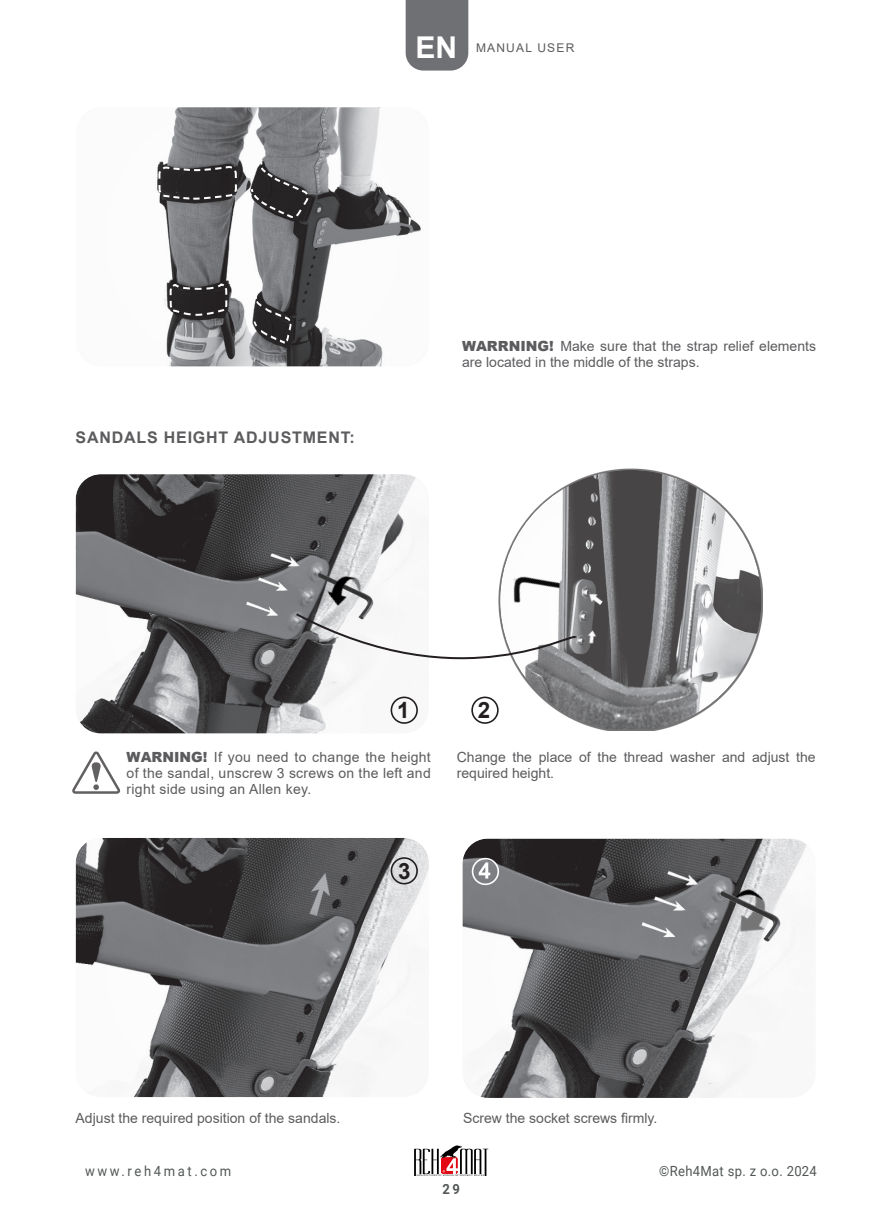
<style>
.page{position:relative;width:874px;height:1225px;background:#fff}
.page>*{position:absolute;margin:0;border:0;box-sizing:border-box;transform-origin:0 0}
.t1{font:700 30px "Arial";color:#fff}
.t2{font:700 22.4px "Arial";color:#231f20}
.t3{font:700 16px "Arial";letter-spacing:.05em;color:#5c5c5f}
.t4{font:14px/16px "Arial";color:#5c5c5f}
.t5{font:14px "Roboto";letter-spacing:.025em;color:#535757;scale:.93 1}
.t6{font:14px "Roboto";letter-spacing:.2em;color:#535757;scale:.93 1}
.t7{font:700 14px "Roboto";color:#535757;scale:.93 1}
.t8{font:12px "Arial";letter-spacing:.1em;color:#5c5c5f}
.s1{font-weight:900}
</style>
<div class="page">
<svg style="left:414px;top:1145px;width:74px;height:31px"></svg>
<div style="left:405px;top:0;width:63px;height:71px;background:#6f7073"></div>
<svg style="left:72px;top:751px;width:48px;height:43px"></svg>
<div style="left:499px;top:467px;width:264px;height:266px;background:#231f20;opacity:.02"></div>
<div style="left:74px;top:473px;width:358px;height:264px;background:#231f20;opacity:.03"></div>
<img style="left:322px;top:562px;width:54px;height:11px">
<div style="left:461px;top:837px;width:358px;height:264px;background:#231f20;opacity:.03"></div>
<img style="left:699px;top:871px;width:85px;height:76px">
<img style="left:719px;top:891px;width:60px;height:50px">
<div style="left:74px;top:837px;width:358px;height:264px;background:#231f20;opacity:.03"></div>
<div style="left:390px;top:696px;width:27px;height:28px;border:2px solid #231f20;border-radius:50%"></div>
<svg style="left:294px;top:573px;width:318px;height:129px"></svg>
<div style="left:471px;top:696px;width:27px;height:28px;border:2px solid #231f20;border-radius:50%"></div>
<div style="left:390px;top:857px;width:27px;height:27px;border:2px solid #231f20;border-radius:50%"></div>
<svg style="left:462px;top:851px;width:76px;height:44px;background:#6a6a6c"></svg>
<div style="left:75px;top:106px;width:358px;height:264px;background:#231f20;opacity:.03"></div>
<svg style="left:157px;top:166px;width:81px;height:35px;background:#3f3c3d"></svg>
<svg style="left:168px;top:285px;width:60px;height:32px;background:#3e3c3d"></svg>
<svg style="left:249px;top:160px;width:60px;height:59px;background:#5f5e5f"></svg>
<svg style="left:247px;top:293px;width:47px;height:56px;background:#626163"></svg>
<p class="t1" style="left:415px;top:26px;width:43px">EN</p>
<p class="t8" style="left:476px;top:40px;width:100px">MANUAL USER</p>
<p class="t3" style="left:76px;top:426px;width:280px">SANDALS HEIGHT ADJUSTMENT:</p>
<p class="t4" style="left:462px;top:337px;width:355px"><span class="s1">WARRNING!</span> Make sure that the strap relief elements are located in the middle of the straps.</p>
<p class="t2" style="left:397px;top:694px;width:14px">1</p>
<p class="t2" style="left:477px;top:694px;width:14px">2</p>
<p class="t4" style="left:127px;top:748px;width:305px;text-align:justify"><span class="s1">WARNING!</span> If you need to change the height of the sandal, unscrew 3 screws on the left and right side using an Allen key.</p>
<p class="t4" style="left:456px;top:748px;width:360px">Change the place of the thread washer and adjust the required height.</p>
<p class="t2" style="left:398px;top:855px;width:14px">3</p>
<p class="t4" style="left:76px;top:1110px;width:266px">Adjust the required position of the sandals.</p>
<p class="t4" style="left:463px;top:1110px;width:196px">Screw the socket screws firmly.</p>
<p class="t6" style="left:85px;top:1161px;width:159px">www.reh4mat.com</p>
<p class="t5" style="left:659px;top:1161px;width:171px">©Reh4Mat sp. z o.o. 2024</p>
<p class="t7" style="left:442px;top:1179px;width:20px">29</p>
</div>
